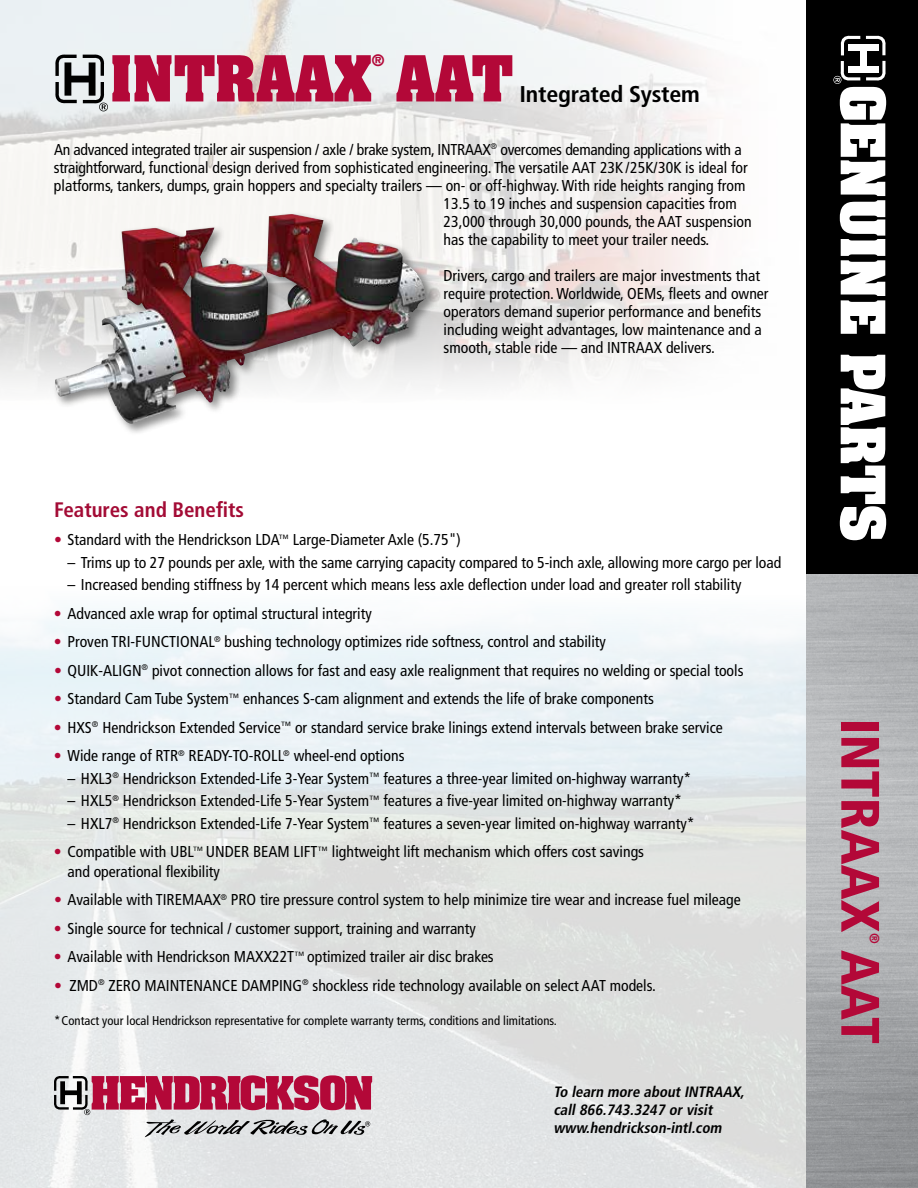
<style>
.page{position:relative;width:918px;height:1188px;background:#fff}
.page>*{position:absolute;margin:0;border:0;box-sizing:border-box;transform-origin:0 0}
.t1{font:700 54px "Aachen Std";color:#b30838}
.t2{font:900 condensed 54px "Frutiger LT Std";color:#b30838}
.t3{font:700 52.05px "Aachen Std";color:#fff}
.t4{font:700 condensed 22.8px "Frutiger LT Std";letter-spacing:-.01em;color:#000;scale:1.05 1}
.t5{font:700 condensed 21px "Frutiger LT Std";color:#a30b35}
.t6{font:condensed 15.75px/18px "Frutiger LT Std";color:#000}
.t7{font:condensed 15.75px "Frutiger LT Std";letter-spacing:-.02em;color:#000}
.t8{font:italic 700 condensed 15px/18px "Frutiger LT Std";color:#000}
.t9{font:700 13.5px "Aachen Std";color:#b30838}
.t10{font:900 condensed 13.5px "Frutiger LT Std";color:#b30838}
.t11{font:condensed 12.75px "Frutiger LT Std";color:#000}
.s1{color:#b30838}
</style>
<div class="page">
<img style="left:0;top:0;width:720px;height:288px">
<svg style="left:0;top:288px;width:715px;height:102px"></svg>
<div style="left:53px;top:211px;width:385px;height:225px;background:#000;opacity:.45"></div>
<img style="left:98px;top:214px;width:199px;height:150px">
<div style="left:806px;top:0;width:112px;height:575px;background:#000"></div>
<svg style="left:833px;top:36px;width:53px;height:48px"></svg>
<svg style="left:54px;top:1075px;width:318px;height:62px;background:#bf7e91"></svg>
<svg style="left:55px;top:55px;width:53px;height:56px;background:#959899"></svg>
<p class="t9" style="left:372px;top:51px;width:14px">®</p>
<h1 class="t1" style="left:110px;top:40px;width:404px">INTRAAX AAT</h1>
<h3 class="t4" style="left:519px;top:81px;width:173px">Integrated System</h3>
<p class="t7" style="left:54px;top:140px;width:689px">An advanced integrated trailer air suspension / axle / brake system, INTRAAX<sup>®</sup> overcomes demanding applications with a</p>
<p class="t6" style="left:54px;top:158px;width:695px">straightforward, functional design derived from sophisticated engineering. The versatile AAT 23K /25K/30K is ideal for</p>
<p class="t6" style="left:54px;top:176px;width:693px">platforms, tankers, dumps, grain hoppers and specialty trailers — on- or off-highway. With ride heights ranging from</p>
<p class="t6" style="left:444px;top:194px;width:295px">13.5 to 19 inches and suspension capacities from</p>
<p class="t6" style="left:444px;top:212px;width:310px">23,000 through 30,000 pounds, the AAT suspension</p>
<p class="t6" style="left:444px;top:230px;width:267px">has the capability to meet your trailer needs.</p>
<p class="t6" style="left:444px;top:266px;width:327px">Drivers, cargo and trailers are major investments that require protection. Worldwide, OEMs, fleets and owner operators demand superior performance and benefits including weight advantages, low maintenance and a smooth, stable ride — and INTRAAX delivers.</p>
<h3 class="t5" style="left:54px;top:497px;width:192px">Features and Benefits</h3>
<p class="t6" style="left:54px;top:531px;width:408px"><span class="s1">•</span> Standard with the Hendrickson LDA<sup>™</sup> Large-Diameter Axle (5.75")</p>
<p class="t6" style="left:67px;top:554px;width:715px">– Trims up to 27 pounds per axle, with the same carrying capacity compared to 5-inch axle, allowing more cargo per load</p>
<p class="t6" style="left:67px;top:576px;width:675px">– Increased bending stiffness by 14 percent which means less axle deflection under load and greater roll stability</p>
<p class="t6" style="left:54px;top:605px;width:319px"><span class="s1">•</span> Advanced axle wrap for optimal structural integrity</p>
<p class="t6" style="left:54px;top:633px;width:554px"><span class="s1">•</span> Proven TRI-FUNCTIONAL<sup>®</sup> bushing technology optimizes ride softness, control and stability</p>
<p class="t6" style="left:54px;top:662px;width:691px"><span class="s1">•</span> QUIK-ALIGN<sup>®</sup> pivot connection allows for fast and easy axle realignment that requires no welding or special tools</p>
<p class="t6" style="left:54px;top:690px;width:602px"><span class="s1">•</span> Standard Cam Tube System<sup>™</sup> enhances S-cam alignment and extends the life of brake components</p>
<p class="t6" style="left:54px;top:719px;width:670px"><span class="s1">•</span> HXS<sup>®</sup> Hendrickson Extended Service<sup>™</sup> or standard service brake linings extend intervals between brake service</p>
<p class="t6" style="left:54px;top:747px;width:352px"><span class="s1">•</span> Wide range of RTR<sup>®</sup> READY-TO-ROLL<sup>®</sup> wheel-end options</p>
<p class="t6" style="left:67px;top:770px;width:625px">– HXL3<sup>®</sup> Hendrickson Extended-Life 3-Year System<sup>™</sup> features a three-year limited on-highway warranty*</p>
<p class="t6" style="left:67px;top:792px;width:616px">– HXL5<sup>®</sup> Hendrickson Extended-Life 5-Year System<sup>™</sup> features a five-year limited on-highway warranty*</p>
<p class="t6" style="left:67px;top:815px;width:629px">– HXL7<sup>®</sup> Hendrickson Extended-Life 7-Year System<sup>™</sup> features a seven-year limited on-highway warranty*</p>
<p class="t6" style="left:68px;top:842px;width:578px;line-height:19.5px;text-indent:-14px"><span class="s1">•</span> Compatible with UBL<sup>™</sup> UNDER BEAM LIFT<sup>™</sup> lightweight lift mechanism which offers cost savings and operational flexibility</p>
<p class="t6" style="left:54px;top:891px;width:688px"><span class="s1">•</span> Available with TIREMAAX<sup>®</sup> PRO tire pressure control system to help minimize tire wear and increase fuel mileage</p>
<p class="t6" style="left:54px;top:920px;width:423px"><span class="s1">•</span> Single source for technical / customer support, training and warranty</p>
<p class="t6" style="left:54px;top:948px;width:441px"><span class="s1">•</span> Available with Hendrickson MAXX22T<sup>™</sup> optimized trailer air disc brakes</p>
<p class="t6" style="left:54px;top:977px;width:603px"><span class="s1">•</span> ZMD<sup>®</sup> ZERO MAINTENANCE DAMPING<sup>®</sup> shockless ride technology available on select AAT models.</p>
<p class="t11" style="left:54px;top:1014px;width:504px">*Contact your local Hendrickson representative for complete warranty terms, conditions and limitations.</p>
<p class="t8" style="left:554px;top:1083px;width:196px">To learn more aboutINTRAAX, call866.743.3247 orvisit www.hendrickson-intl.com</p>
<h2 class="t3" style="left:900px;top:85px;width:458px;rotate:90deg">GENUINE PARTS</h2>
<h1 class="t2" style="left:893px;top:719px;width:327px;rotate:90deg">INTRAAX AAT</h1>
<p class="t10" style="left:883px;top:933px;width:12px;rotate:90deg">®</p>
</div>
